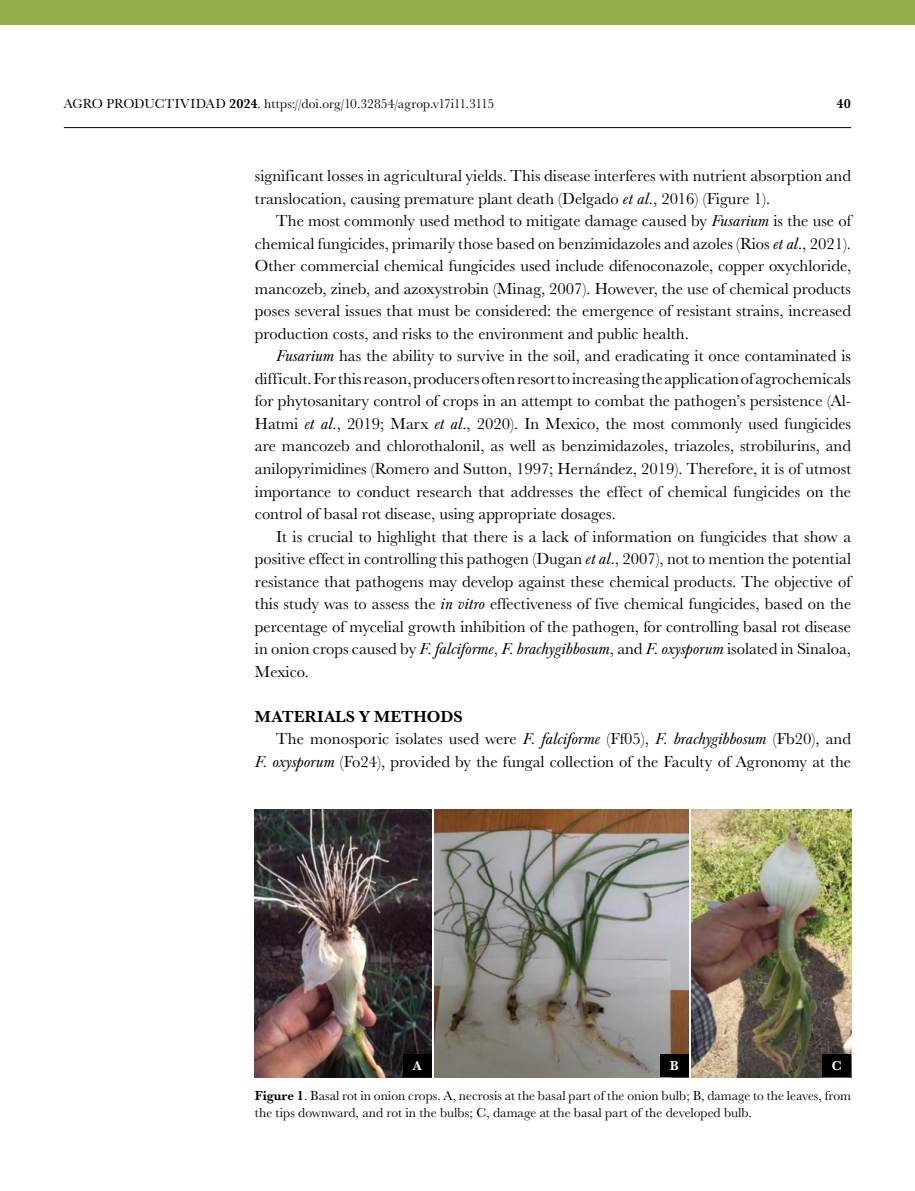
<style>
.page{position:relative;width:915px;height:1191px;background:#fff}
.page>*{position:absolute;margin:0;border:0;box-sizing:border-box;transform-origin:0 0}
.t1{font:16.5px/22.5px "Baskerville URW";color:#000;text-align:justify}
.t2{font:700 16.5px "Baskerville URW";color:#000}
.t3{font:13.5px/16.5px "Baskerville URW";color:#000}
.t4{font:700 13.5px "Baskerville URW";color:#fff}
.t5{font:700 13.5px "Baskerville URW";color:#000}
.s1{font-weight:700}
.s2{font-style:italic}
</style>
<div class="page">
<hr style="left:64px;top:127px;width:786px;height:1px;background:#000">
<div style="left:0;top:0;width:914px;height:24px;background:#95af4d"></div>
<img style="left:255px;top:809px;width:176px;height:268px">
<img style="left:434px;top:809px;width:254px;height:268px">
<img style="left:691px;top:809px;width:159px;height:268px">
<div style="left:403px;top:1054px;width:28px;height:23px;background:#000"></div>
<div style="left:660px;top:1054px;width:28px;height:23px;background:#000"></div>
<div style="left:822px;top:1054px;width:28px;height:23px;background:#000"></div>
<p class="t3" style="left:64px;top:94px;width:431px">AGRO PRODUCTIVIDAD <span class="s1">2024</span>. https://doi.org/10.32854/agrop.v17i11.3115</p>
<p class="t5" style="left:836px;top:94px;width:16px">40</p>
<p class="t1" style="left:255px;top:164px;width:597px">significant losses in agricultural yields. This disease interferes with nutrient absorption and translocation, causing premature plant death (Delgado <span class="s2">et al</span>., 2016) (Figure 1).</p>
<p class="t1" style="left:255px;top:209px;width:597px;text-indent:21px">The most commonly used method to mitigate damage caused by <span class="s2">Fusarium</span> is the use of chemical fungicides, primarily those based on benzimidazoles and azoles (Rios <span class="s2">et al</span>., 2021).<br>Other commercial chemical fungicides used include difenoconazole, copper oxychloride, mancozeb, zineb, and azoxystrobin (Minag, 2007). However, the use of chemical products poses several issues that must be considered: the emergence of resistant strains, increased production costs, and risks to the environment and public health.</p>
<p class="t1" style="left:255px;top:344px;width:597px;text-indent:21px"><span class="s2">Fusarium</span> has the ability to survive in the soil, and eradicating it once contaminated is difficult. For this reason, producers often resort to increasing the application of agrochemicals for phytosanitary control of crops in an attempt to combat the pathogen’s persistence (Al-Hatmi <span class="s2">et al</span>., 2019; Marx <span class="s2">et al</span>., 2020). In Mexico, the most commonly used fungicides are mancozeb and chlorothalonil, as well as benzimidazoles, triazoles, strobilurins, and anilopyrimidines (Romero and Sutton, 1997; Hernández, 2019). Therefore, it is of utmost importance to conduct research that addresses the effect of chemical fungicides on the control of basal rot disease, using appropriate dosages.</p>
<p class="t1" style="left:255px;top:524px;width:597px;text-indent:21px">It is crucial to highlight that there is a lack of information on fungicides that show a positive effect in controlling this pathogen (Dugan <span class="s2">et al</span>., 2007), not to mention the potential resistance that pathogens may develop against these chemical products. The objective of this study was to assess the <span class="s2">in vitro</span> effectiveness of five chemical fungicides, based on the percentage of mycelial growth inhibition of the pathogen, for controlling basal rot disease in onion crops caused by <span class="s2">F. falciforme</span>, <span class="s2">F. brachygibbosum</span>, and <span class="s2">F. oxysporum</span> isolated in Sinaloa, Mexico.</p>
<p class="t2" style="left:255px;top:704px;width:209px">MATERIALS Y METHODS</p>
<p class="t1" style="left:276px;top:727px;width:576px">The monosporic isolates used were <span class="s2">F. falciforme</span> (Ff05), <span class="s2">F. brachygibbosum</span> (Fb20), and</p>
<p class="t1" style="left:255px;top:749px;width:597px"><span class="s2">F. oxysporum</span> (Fo24), provided by the fungal collection of the Faculty of Agronomy at the</p>
<p class="t4" style="left:412px;top:1056px;width:10px">A</p>
<p class="t4" style="left:669px;top:1056px;width:10px">B</p>
<p class="t4" style="left:831px;top:1056px;width:11px">C</p>
<p class="t3" style="left:255px;top:1087px;width:597px"><span class="s1">Figure 1</span>. Basal rot in onion crops. A, necrosis at the basal part of the onion bulb; B, damage to the leaves, from the tips downward, and rot in the bulbs; C, damage at the basal part of the developed bulb.</p>
</div>
